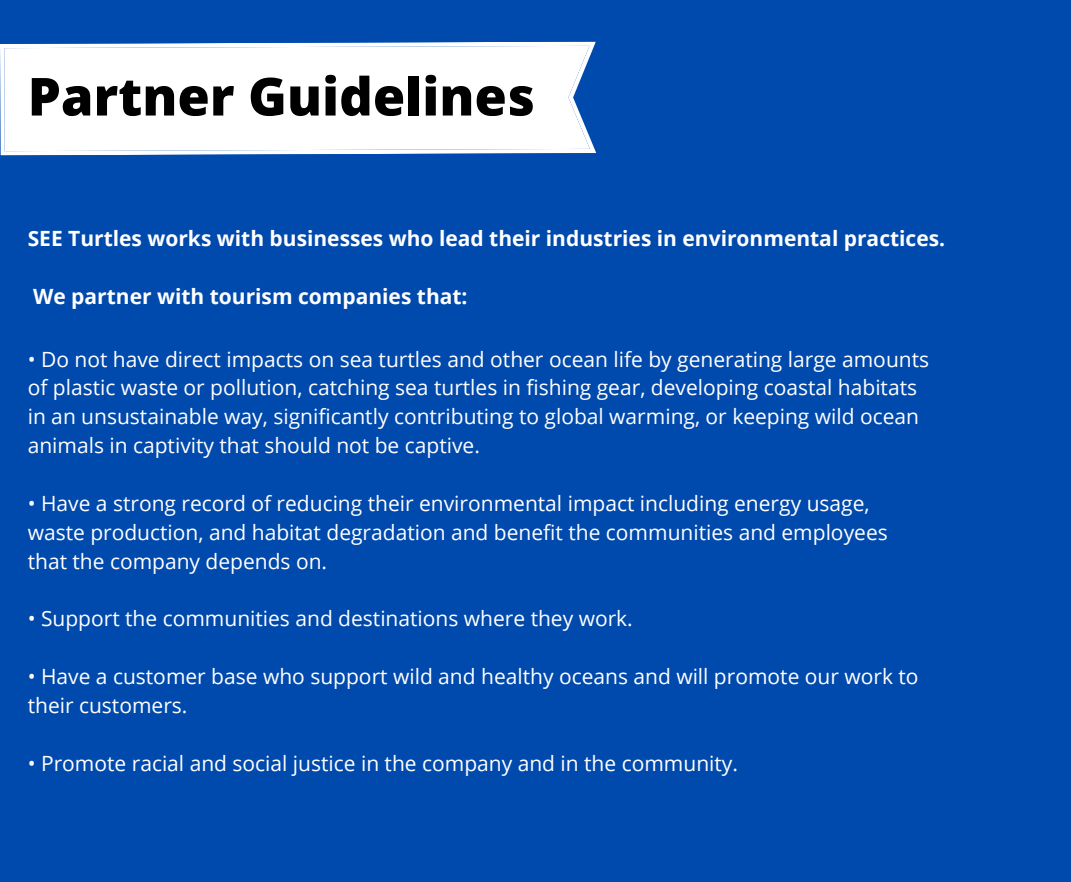
<style>
.page{position:relative;width:1071px;height:882px;background:#004aad}
.page>*{position:absolute;margin:0;border:0;box-sizing:border-box;transform-origin:0 0}
.t1{font:800 52.5px "Open Sans";color:#000}
.t2{font:21px/28.9px "Open Sans";color:#fff}
.t3{font:700 21px "Open Sans";color:#fff}
</style>
<div class="page">
<div style="left:0;top:42px;width:596px;height:113px;background:#fff"></div>
<h1 class="t1" style="left:28px;top:59px;width:509px">Partner Guidelines</h1>
<p class="t3" style="left:28px;top:223px;width:919px">SEE Turtles works with businesses who lead their industries in environmental practices.</p>
<p class="t3" style="left:33px;top:281px;width:436px">We partner with tourism companies that:</p>
<p class="t2" style="left:28px;top:344px;width:903px">• Do not have direct impacts on sea turtles and other ocean life by generating large amounts of plastic waste or pollution, catching sea turtles in fishing gear, developing coastal habitats in an unsustainable way, significantly contributing to global warming, or keeping wild ocean animals in captivity that should not be captive.</p>
<p class="t2" style="left:28px;top:488px;width:862px">• Have a strong record of reducing their environmental impact including energy usage, waste production, and habitat degradation and benefit the communities and employees that the company depends on.</p>
<p class="t2" style="left:28px;top:604px;width:607px">• Support the communities and destinations where they work.</p>
<p class="t2" style="left:28px;top:662px;width:892px">• Have a customer base who support wild and healthy oceans and will promote our work to their customers.</p>
<p class="t2" style="left:28px;top:748px;width:712px">• Promote racial and social justice in the company and in the community.</p>
</div>
